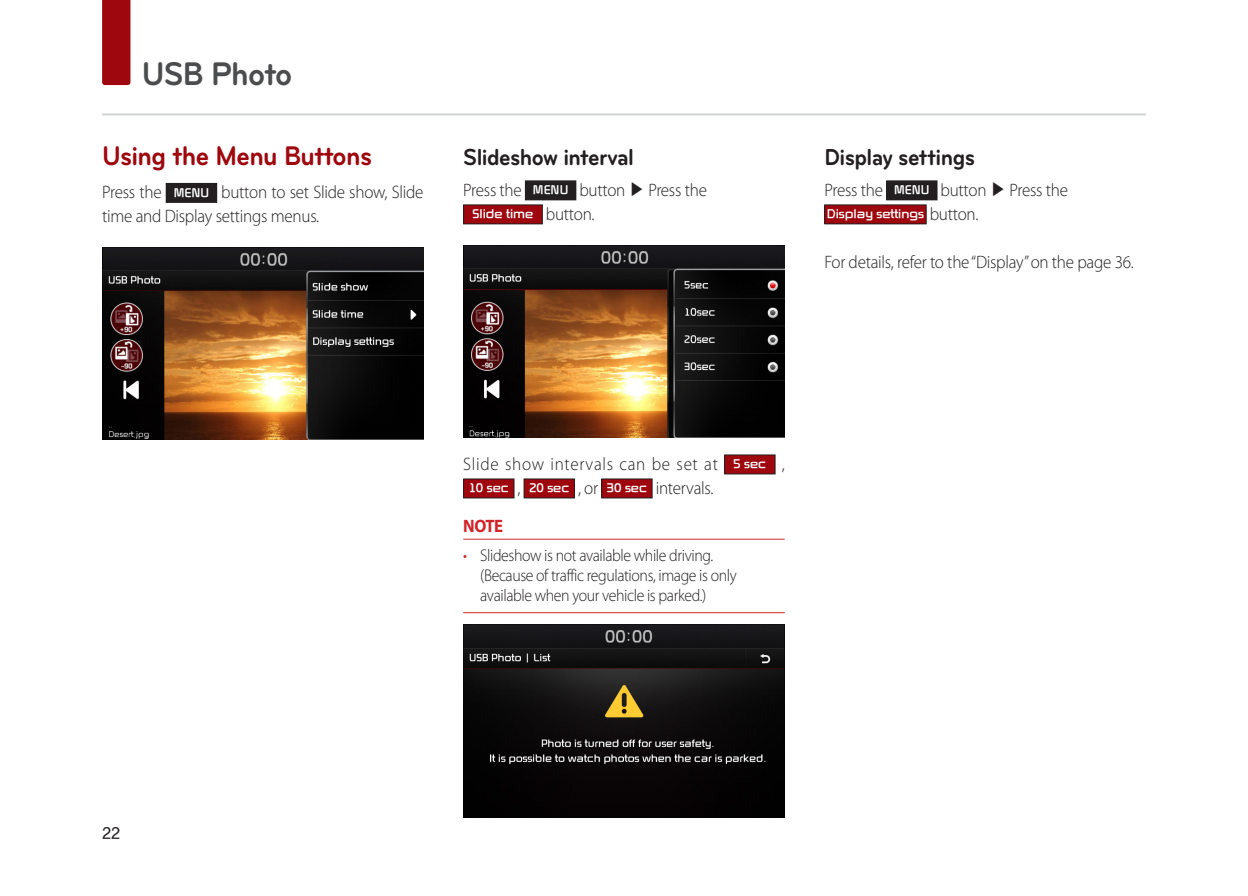
<style>
.page{position:relative;width:1248px;height:896px;background:#fff}
.page>*{position:absolute;margin:0;border:0;box-sizing:border-box;transform-origin:0 0}
.t1{font:700 34px "Bryant LG";letter-spacing:-.025em;color:#4b4c4d;scale:.93 1}
.중제목{font:700 28px "Bryant LG";letter-spacing:-.025em;color:#9d070d;scale:.93 1}
.소제목{font:700 24px "Bryant LG";letter-spacing:-.025em;color:#231f20;scale:.93 1}
.본문-영어{font:300 18px/24px "Myriad Pro";letter-spacing:-.015em;color:#231f20;scale:.95 1}
.본문-영어-2{font:300 18px "Myriad Pro";letter-spacing:.04em;color:#231f20;scale:.95 1}
.참고{font:700 18px "Myriad Pro";color:#d1232a;scale:.93 1}
.t2{font:300 17px/20px "Myriad Pro";letter-spacing:-.025em;color:#231f20;scale:.93 1}
.t3{font:16px "YDIYGO330";color:#231f20}
.t4{font:700 12px "Cube";color:#fff}
.s1{font-family:"Adobe Myungjo Std";font-weight:500}
.s2{color:#d1232a}
</style>
<div class="page">
<hr style="left:102px;top:113px;width:1043px;height:2px;background:#d1d2d4">
<div style="left:102px;top:0;width:28px;height:85px;background:#9d070d"></div>
<div style="left:166px;top:183px;width:51px;height:19px;background:#231f20"></div>
<div style="left:166px;top:183px;width:51px;height:20px;border:1px solid #231f20"></div>
<img style="left:102px;top:248px;width:321px;height:192px">
<hr style="left:463px;top:539px;width:321px;height:1px;background:#d1232a">
<hr style="left:463px;top:612px;width:321px;height:1px;background:#d1232a">
<div style="left:525px;top:181px;width:51px;height:19px;background:#231f20"></div>
<div style="left:463px;top:205px;width:79px;height:19px;background:#9d070d"></div>
<div style="left:463px;top:205px;width:79px;height:19px;border:1px solid #231f20"></div>
<img style="left:463px;top:245px;width:321px;height:192px">
<div style="left:724px;top:455px;width:51px;height:19px;background:#9d070d"></div>
<div style="left:724px;top:455px;width:51px;height:19px;border:1px solid #231f20"></div>
<div style="left:463px;top:479px;width:51px;height:19px;background:#9d070d"></div>
<div style="left:463px;top:479px;width:51px;height:19px;border:1px solid #231f20"></div>
<div style="left:524px;top:479px;width:50px;height:19px;background:#9d070d"></div>
<div style="left:523px;top:479px;width:51px;height:19px;border:1px solid #231f20"></div>
<div style="left:601px;top:479px;width:51px;height:19px;background:#9d070d"></div>
<div style="left:601px;top:479px;width:51px;height:19px;border:1px solid #231f20"></div>
<img style="left:463px;top:624px;width:321px;height:193px">
<div style="left:886px;top:181px;width:50px;height:19px;background:#231f20"></div>
<div style="left:824px;top:205px;width:102px;height:19px;background:#9d070d"></div>
<div style="left:824px;top:205px;width:102px;height:19px;border:1px solid #231f20"></div>
<h1 class="t1" style="left:142px;top:53px;width:163px">USB Photo</h1>
<p class="중제목" style="left:102px;top:138px;width:291px">Using the Menu Buttons</p>
<p class="본문-영어" style="left:102px;top:180px;width:64px">Press the</p>
<p class="t4" style="left:174px;top:184px;width:37px">MENU</p>
<p class="본문-영어" style="left:102px;top:180px;width:340px;text-indent:119px">button to set Slide show, Slide time and Display settings menus.</p>
<p class="소제목" style="left:463px;top:142px;width:185px">Slideshow interval</p>
<p class="본문-영어" style="left:463px;top:177px;width:63px">Press the</p>
<p class="t4" style="left:533px;top:181px;width:37px">MENU</p>
<p class="본문-영어" style="left:579px;top:177px;width:136px">button <span class="s1">▶</span> Press the</p>
<p class="t4" style="left:472px;top:205px;width:62px">Slide time</p>
<p class="본문-영어" style="left:546px;top:201px;width:53px">button.</p>
<p class="소제목" style="left:824px;top:142px;width:163px">Display settings</p>
<p class="본문-영어" style="left:824px;top:177px;width:63px">Press the</p>
<p class="t4" style="left:894px;top:181px;width:37px">MENU</p>
<p class="본문-영어" style="left:940px;top:177px;width:136px">button <span class="s1">▶</span> Press the</p>
<p class="t4" style="left:826px;top:205px;width:99px">Display settings</p>
<p class="본문-영어" style="left:929px;top:201px;width:53px">button.</p>
<p class="본문-영어" style="left:824px;top:249px;width:327px">For details, refer to the “Display” on the page 36.</p>
<p class="본문-영어-2" style="left:463px;top:453px;width:270px">Slide show intervals can be set at</p>
<p class="t4" style="left:733px;top:455px;width:35px">5 sec</p>
<p class="t4" style="left:468px;top:479px;width:42px">10 sec</p>
<p class="본문-영어" style="left:517px;top:475px;width:5px">,</p>
<p class="t4" style="left:529px;top:479px;width:42px">20 sec</p>
<p class="본문-영어" style="left:578px;top:475px;width:23px">, or</p>
<p class="t4" style="left:606px;top:479px;width:42px">30 sec</p>
<p class="본문-영어" style="left:655px;top:475px;width:62px">intervals.</p>
<p class="참고" style="left:463px;top:514px;width:44px">NOTE</p>
<p class="t2" style="left:480px;top:545px;width:277px;text-indent:-17px"><span class="s2">•</span> Slideshow is not available while driving. (Because of traffic regulations, image is only available when your vehicle is parked.)</p>
<p class="본문-영어" style="left:781px;top:451px;width:5px">,</p>
<p class="t3" style="left:102px;top:824px;width:19px">22</p>
</div>
